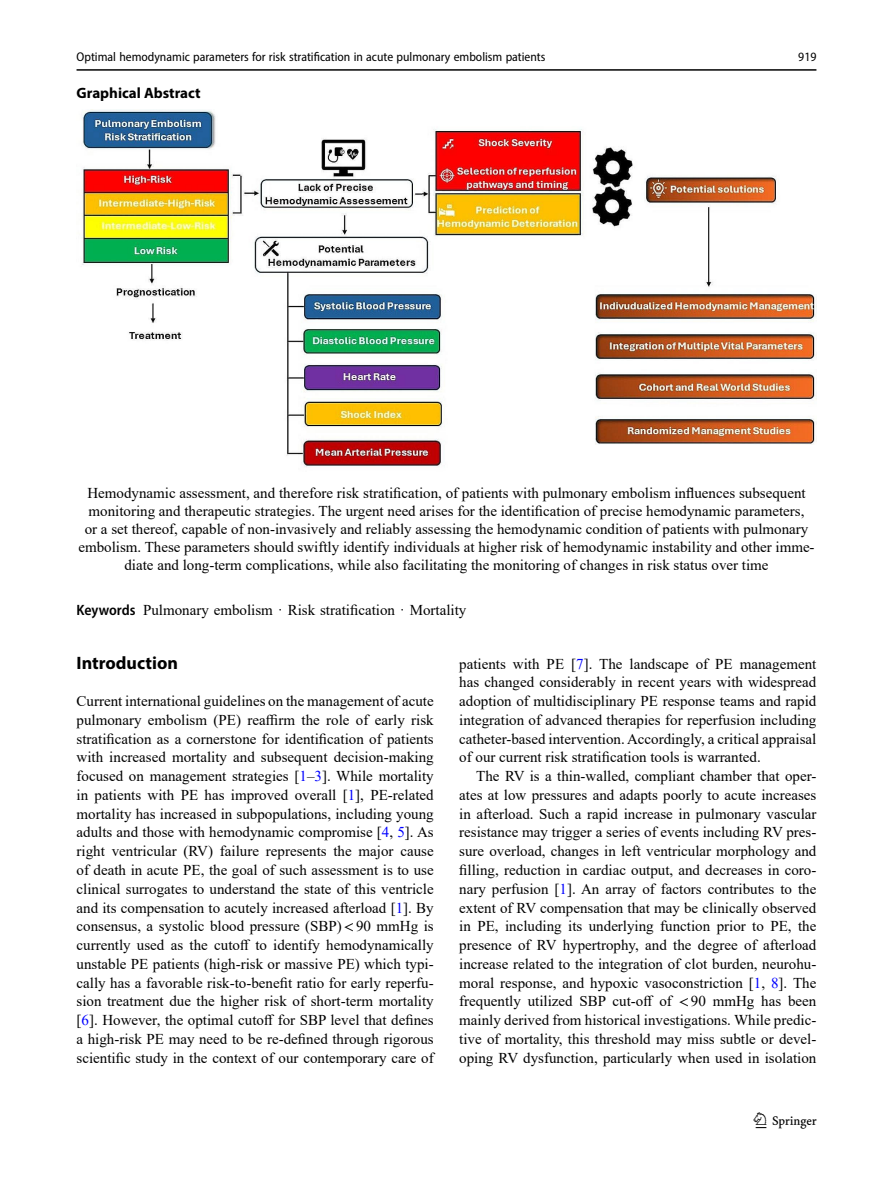
<style>
.page{position:relative;width:893px;height:1187px;background:#fff}
.page>*{position:absolute;margin:0;border:0;box-sizing:border-box;transform-origin:0 0}
.t1{font:22.5px "Springnew";color:#000}
.Head_1{font:700 18px "Myriad Pro";color:#000}
.Body_Text{font:15px/18.8px "Times New Roman";color:#000;text-align:justify}
.Body_Text_Indent{font:15px/18.8px "Times New Roman";color:#000;text-align:justify}
.DisplayInlineImage{font:15px/18px "Times New Roman";color:#000;text-align:center}
.Keyword_Text{font:15px "Times New Roman";color:#000}
.Abstract_UNstructure{font:700 15px "Myriad Pro";color:#000}
.t2{font:semi-condensed 12.75px "Myriad Pro";color:#000}
.s1{font-family:"Myriad Pro";font-weight:600;font-stretch:semi-condensed}
.s2{color:#00f}
.s3{font-family:"STIX"}
</style>
<div class="page">
<hr style="left:77px;top:69px;width:739px;height:2px;background:#000">
<img style="left:82px;top:110px;width:735px;height:358px">
<p class="t2" style="left:77px;top:49px;width:470px">Optimal hemodynamic parameters for risk stratification in acute pulmonary embolism patients</p>
<p class="Abstract_UNstructure" style="left:77px;top:83px;width:126px">Graphical Abstract</p>
<p class="t2" style="left:798px;top:49px;width:20px">919</p>
<p class="DisplayInlineImage" style="left:78px;top:483px;width:738px">Hemodynamic assessment, and therefore risk stratification, of patients with pulmonary embolism influences subsequent monitoring and therapeutic strategies. The urgent need arises for the identification of precise hemodynamic parameters,<br>or a set thereof, capable of non-invasively and reliably assessing the hemodynamic condition of patients with pulmonary embolism. These parameters should swiftly identify individuals at higher risk of hemodynamic instability and other imme&shy;diate and long-term complications, while also facilitating the monitoring of changes in risk status over time</p>
<p class="Keyword_Text" style="left:77px;top:599px;width:391px"><span class="s1">Keywords</span> Pulmonary embolism · Risk stratification · Mortality</p>
<p class="Head_1" style="left:77px;top:650px;width:103px">Introduction</p>
<p class="Body_Text" style="left:77px;top:691px;width:359px">Current international guidelines on the management of acute pulmonary embolism (PE) reaffirm the role of early risk stratification as a cornerstone for identification of patients with increased mortality and subsequent decision-making focused on management strategies [<span class="s2">1</span>–<span class="s2">3</span>]. While mortality in patients with PE has improved overall [<span class="s2">1</span>], PE-related mortality has increased in subpopulations, including young adults and those with hemodynamic compromise [<span class="s2">4</span>, <span class="s2">5</span>]. As right ventricular (RV) failure represents the major cause of death in acute PE, the goal of such assessment is to use clinical surrogates to understand the state of this ventricle and its compensation to acutely increased afterload [<span class="s2">1</span>]. By consensus, a systolic blood pressure (SBP)<span class="s3">&lt;</span>90 mmHg is currently used as the cutoff to identify hemodynamically unstable PE patients (high-risk or massive PE) which typi&shy;cally has a favorable risk-to-benefit ratio for early reperfu&shy;sion treatment due the higher risk of short-term mortality [<span class="s2">6</span>]. However, the optimal cutoff for SBP level that defines a high-risk PE may need to be re-defined through rigorous scientific study in the context of our contemporary care of</p>
<p class="Body_Text" style="left:459px;top:653px;width:359px">patients with PE [<span class="s2">7</span>]. The landscape of PE management has changed considerably in recent years with widespread adoption of multidisciplinary PE response teams and rapid integration of advanced therapies for reperfusion including catheter-based intervention. Accordingly, a critical appraisal of our current risk stratification tools is warranted.</p>
<p class="Body_Text_Indent" style="left:459px;top:766px;width:359px;text-indent:17px">The RV is a thin-walled, compliant chamber that oper&shy;ates at low pressures and adapts poorly to acute increases in afterload. Such a rapid increase in pulmonary vascular resistance may trigger a series of events including RV pres&shy;sure overload, changes in left ventricular morphology and filling, reduction in cardiac output, and decreases in coro&shy;nary perfusion [<span class="s2">1</span>]. An array of factors contributes to the extent of RV compensation that may be clinically observed in PE, including its underlying function prior to PE, the presence of RV hypertrophy, and the degree of afterload increase related to the integration of clot burden, neurohu&shy;moral response, and hypoxic vasoconstriction [<span class="s2">1</span>, <span class="s2">8</span>]. The frequently utilized SBP cut-off of <span class="s3">&lt;</span>90 mmHg has been mainly derived from historical investigations. While predic&shy;tive of mortality, this threshold may miss subtle or devel&shy;oping RV dysfunction, particularly when used in isolation</p>
<h1 class="t1" style="left:756px;top:1107px;width:63px">1 3</h1>
</div>
